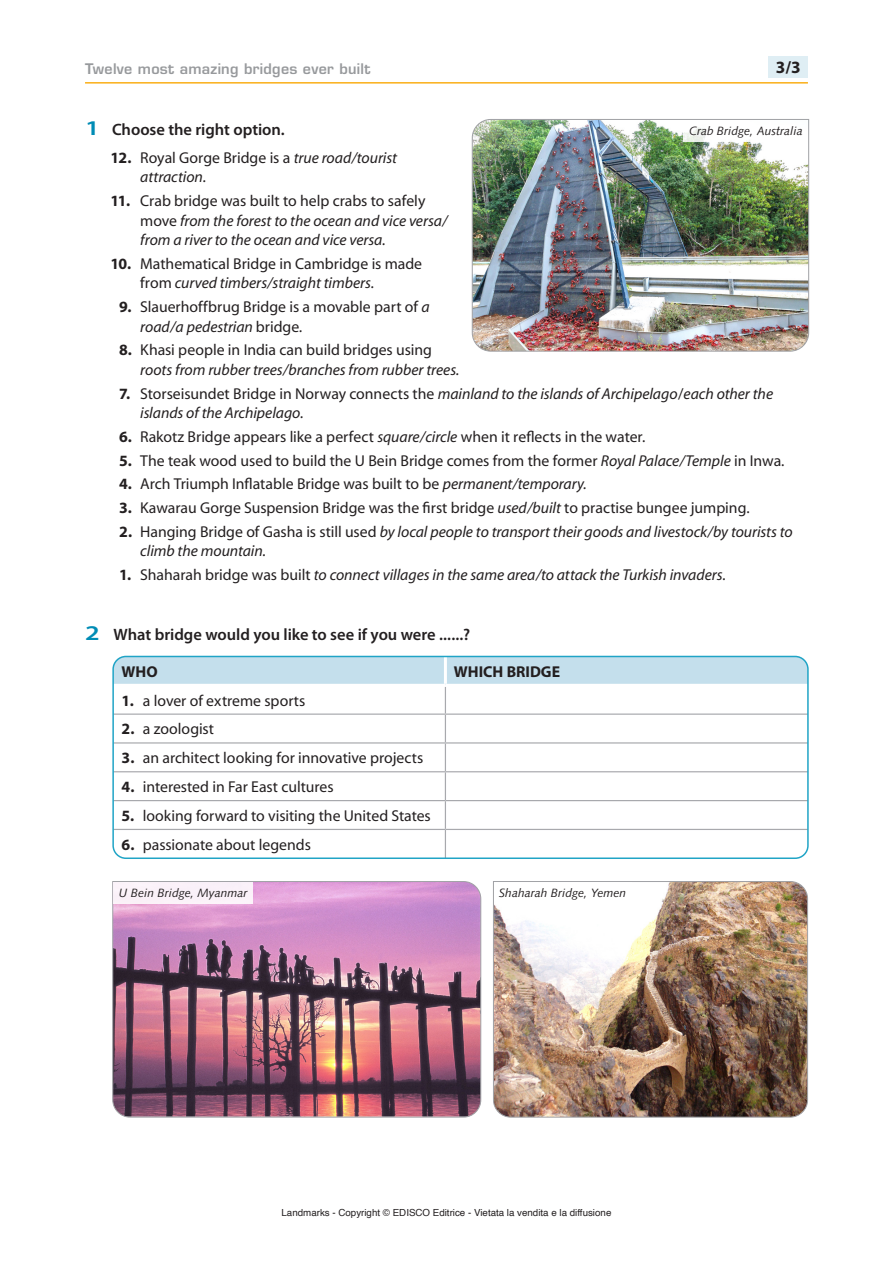
<style>
.page{position:relative;width:893px;height:1263px;background:#fff}
.page>*{position:absolute;margin:0;border:0;box-sizing:border-box;transform-origin:0 0}
.t1{font:700 17.25px "Myriad Pro";color:#231f20}
.t2{font:600 16.5px "Myriad Pro";color:#231f20}
.t3{font:15.75px/19.5px "Myriad";color:#231f20}
.t4{font:italic 15.75px/19.5px "Myriad";letter-spacing:-.005em;color:#231f20}
.t5{font:700 15.75px "Myriad";color:#231f20}
.t6{font:600 14.25px "Eurostile LT Std";letter-spacing:.02em;color:#97999c}
.t7{font:italic 12px "Syntax";color:#231f20}
.t8{font:9.75px "Helvetica";color:#231f20}
.s1{font-size:21px;color:#008cb5}
.s2{font-weight:700;font-style:normal}
.s3{font-style:normal}
.s4{font-weight:700}
.s5{font-style:italic}
</style>
<div class="page">
<hr style="left:85px;top:82px;width:723px;height:2px;background:#faaf18">
<div style="left:768px;top:57px;width:40px;height:21px;background:#dfeef4"></div>
<svg style="left:115px;top:656px;width:691px;height:200px"></svg>
<hr style="left:113px;top:684px;width:332px;height:3px;background:#fff">
<hr style="left:445px;top:684px;width:363px;height:3px;background:#fff">
<div style="left:112px;top:656px;width:697px;height:203px;border:2px solid #20a4c6;border-radius:13px"></div>
<img style="left:471px;top:119px;width:338px;height:233px">
<img style="left:112px;top:881px;width:369px;height:237px">
<img style="left:493px;top:881px;width:315px;height:237px">
<div style="left:113px;top:882px;width:140px;height:21px;background:#faf1f9"></div>
<div style="left:494px;top:882px;width:137px;height:21px;background:#fff"></div>
<div style="left:684px;top:120px;width:124px;height:21px;background:#fff"></div>
<p class="t6" style="left:85px;top:60px;width:287px">Twelve most amazing bridges ever built</p>
<p class="t1" style="left:776px;top:56px;width:26px">3/3</p>
<p class="t2" style="left:85px;top:120px;width:201px"><span class="s1">1</span> Choose the right option.</p>
<p class="t4" style="left:140px;top:148px;width:258px;text-indent:-30px"><span class="s2">12.</span> <span class="s3">Royal Gorge Bridge is a</span> true road/tourist attraction.</p>
<p class="t4" style="left:140px;top:192px;width:309px;text-indent:-30px"><span class="s2">11.</span> <span class="s3">Crab bridge was built to help crabs to safely move</span> from the forest to the ocean and vice versa/ from a river to the ocean and vice versa.</p>
<p class="t3" style="left:140px;top:254px;width:283px;text-indent:-30px"><span class="s4">10.</span> Mathematical Bridge in Cambridge is made from <span class="s5">curved timbers/straight timbers.</span></p>
<p class="t3" style="left:140px;top:298px;width:291px;text-indent:-21px"><span class="s4">9.</span> Slauerhoffbrug Bridge is a movable part of <span class="s5">a road/a pedestrian</span> bridge<span class="s5">.</span></p>
<p class="t4" style="left:140px;top:341px;width:321px;text-indent:-21px"><span class="s2">8.</span> <span class="s3">Khasi people in India can build bridges using </span>roots from rubber trees/branches from rubber trees.</p>
<p class="t4" style="left:140px;top:384px;width:634px;text-indent:-21px"><span class="s2">7.</span> <span class="s3">Storseisundet Bridge in Norway connects the</span> mainland to the islands of Archipelago<span class="s3">/</span>each other the islands of the Archipelago.</p>
<p class="t3" style="left:119px;top:427px;width:528px"><span class="s4">6.</span> Rakotz Bridge appears like a perfect <span class="s5">square/circle</span> when it reflects in the water.</p>
<p class="t3" style="left:119px;top:451px;width:667px"><span class="s4">5.</span> The teak wood used to build the U Bein Bridge comes from the former <span class="s5">Royal Palace/Temple</span> in Inwa.</p>
<p class="t3" style="left:119px;top:475px;width:469px"><span class="s4">4.</span> Arch Triumph Inflatable Bridge was built to be <span class="s5">permanent/temporary.</span></p>
<p class="t3" style="left:119px;top:499px;width:632px"><span class="s4">3.</span> Kawarau Gorge Suspension Bridge was the first bridge <span class="s5">used/built</span> to practise bungee jumping.</p>
<p class="t4" style="left:140px;top:522px;width:654px;text-indent:-21px"><span class="s2">2.</span> <span class="s3">Hanging Bridge of Gasha is still used</span> by local people to transport their goods and livestock/by tourists to climb the mountain.</p>
<p class="t4" style="left:119px;top:566px;width:609px"><span class="s2">1.</span> <span class="s3">Shaharah bridge was built</span> to connect villages in the same area/to attack the Turkish invaders.</p>
<p class="t7" style="left:689px;top:124px;width:115px">Crab Bridge, Australia</p>
<p class="t2" style="left:85px;top:626px;width:387px"><span class="s1">2</span> What bridge would you like to see if you were ......?</p>
<p class="t5" style="left:122px;top:663px;width:38px">WHO</p>
<p class="t5" style="left:454px;top:663px;width:108px">WHICH BRIDGE</p>
<p class="t3" style="left:122px;top:691px;width:185px"><span class="s4">1.</span> a lover of extreme sports</p>
<p class="t3" style="left:122px;top:720px;width:94px"><span class="s4">2.</span> a zoologist</p>
<p class="t3" style="left:122px;top:749px;width:303px"><span class="s4">3.</span> an architect looking for innovative projects</p>
<p class="t3" style="left:122px;top:778px;width:213px"><span class="s4">4.</span> interested in Far East cultures</p>
<p class="t3" style="left:122px;top:807px;width:311px"><span class="s4">5.</span> looking forward to visiting the United States</p>
<p class="t3" style="left:122px;top:835px;width:191px"><span class="s4">6.</span> passionate about legends</p>
<p class="t7" style="left:119px;top:886px;width:130px">U Bein Bridge, Myanmar</p>
<p class="t7" style="left:499px;top:886px;width:128px">Shaharah Bridge, Yemen</p>
<p class="t8" style="left:282px;top:1205px;width:331px">Landmarks - Copyright © EDISCO Editrice - Vietata la vendita e la diffusione</p>
</div>
